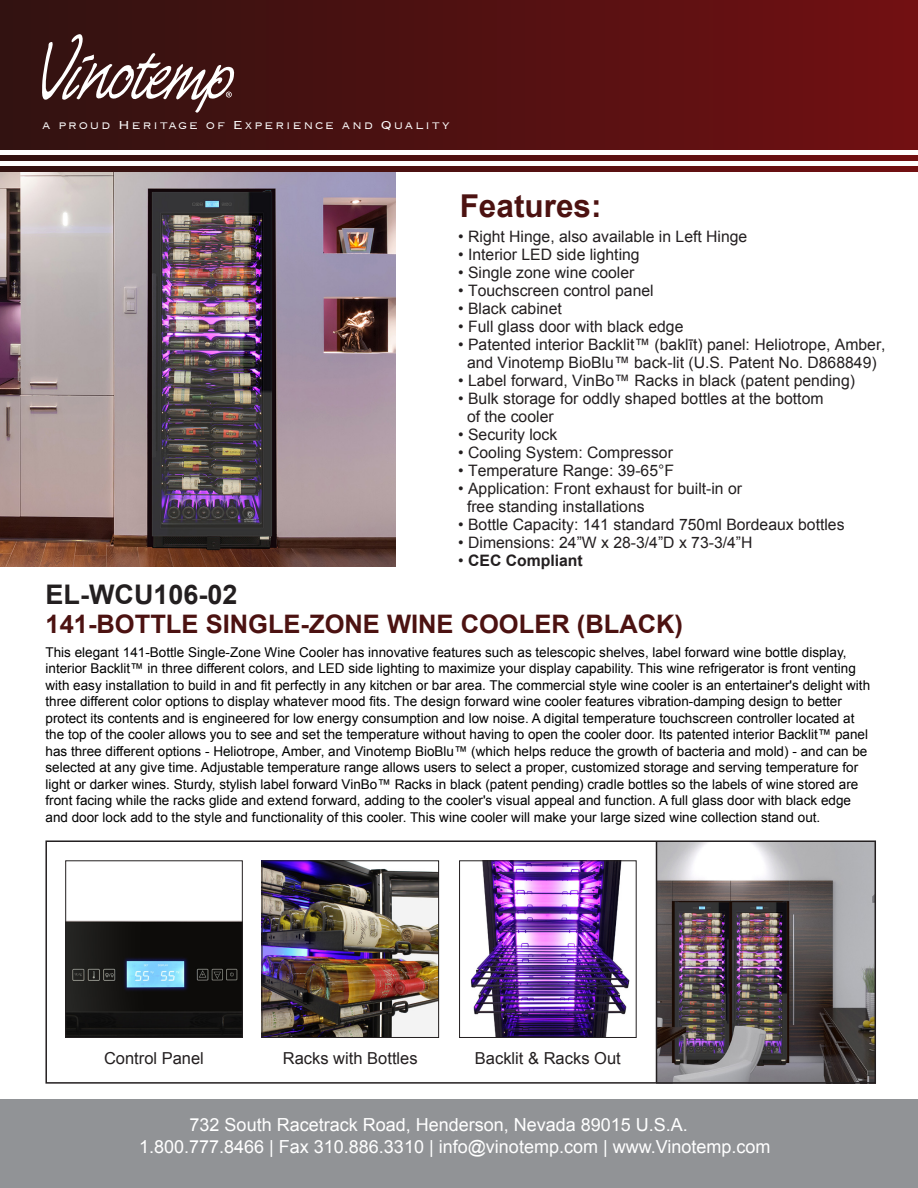
<style>
.page{position:relative;width:918px;height:1188px;background:#fff}
.page>*{position:absolute;margin:0;border:0;box-sizing:border-box;transform-origin:0 0}
.t1{font:700 31.5px "Arial";color:#4c1211}
.t2{font:700 27px "Arial";color:#231f20}
.t3{font:700 25.5px "Arial";color:#4c1211}
.t4{font:18px "Arial";color:#fff}
.t5{font:16.5px "Arial";color:#231f20}
.t6{font:15.75px/18px "Arial";color:#231f20}
.t7{font:700 15.75px "Arial";color:#231f20}
.t8{font:300 15px "Copperplate";letter-spacing:.105em;color:#fff}
.t9{font:13.5px/16.5px "Arial";color:#000}
.s1{font-weight:400}
</style>
<div class="page">
<img style="left:264px;top:862px;width:173px;height:174px">
<img style="left:67px;top:920px;width:174px;height:116px">
<img style="left:470px;top:862px;width:160px;height:174px">
<img style="left:657px;top:843px;width:216px;height:238px">
<img style="left:1px;top:172px;width:394px;height:394px">
<div style="left:0;top:0;width:918px;height:150px;background:linear-gradient(to right,#301211,#711012)"></div>
<svg style="left:0;top:155px;width:918px;height:6px;background:#501111"></svg>
<svg style="left:0;top:166px;width:918px;height:6px;background:#501111"></svg>
<svg style="left:42px;top:33px;width:193px;height:80px;background:#603f3f"></svg>
<div style="left:0;top:1100px;width:918px;height:88px;background:#919396"></div>
<div style="left:45px;top:840px;width:831px;height:244px;border:2px solid #231f20"></div>
<hr style="left:656px;top:841px;width:1px;height:241px;background:#231f20">
<div style="left:65px;top:860px;width:178px;height:178px;border:1px solid #231f20"></div>
<div style="left:262px;top:860px;width:177px;height:178px;border:1px solid #231f20"></div>
<div style="left:459px;top:860px;width:178px;height:178px;border:1px solid #231f20"></div>
<p class="t8" style="left:42px;top:115px;width:409px">a proud Heritage of Experience and Quality</p>
<h2 class="t2" style="left:46px;top:577px;width:194px">EL-WCU106-02</h2>
<h1 class="t1" style="left:460px;top:185px;width:143px">Features:</h1>
<p class="t6" style="left:458px;top:228px;width:291px">• Right Hinge, also available in Left Hinge</p>
<p class="t6" style="left:458px;top:246px;width:183px">• Interior LED side lighting</p>
<p class="t6" style="left:458px;top:264px;width:178px">• Single zone wine cooler</p>
<p class="t6" style="left:458px;top:282px;width:197px">• Touchscreen control panel</p>
<p class="t6" style="left:458px;top:300px;width:105px">• Black cabinet</p>
<p class="t6" style="left:458px;top:318px;width:227px">• Full glass door with black edge</p>
<p class="t6" style="left:458px;top:336px;width:429px;text-align:center">• Patented interior Backlit™ (baklīt) panel: Heliotrope, Amber, and Vinotemp BioBlu™ back-lit (U.S. Patent No. D868849)</p>
<p class="t6" style="left:458px;top:372px;width:398px">• Label forward, VinBo™ Racks in black (patent pending)</p>
<p class="t6" style="left:467px;top:390px;width:358px;text-indent:-9px">• Bulk storage for oddly shaped bottles at the bottom of the cooler</p>
<p class="t6" style="left:458px;top:426px;width:101px">• Security lock</p>
<p class="t6" style="left:458px;top:444px;width:216px">• Cooling System: Compressor</p>
<p class="t6" style="left:458px;top:462px;width:217px">• Temperature Range: 39-65°F</p>
<p class="t6" style="left:467px;top:480px;width:277px;text-indent:-9px">• Application: Front exhaust for built-in or free standing installations</p>
<p class="t6" style="left:458px;top:516px;width:388px">• Bottle Capacity: 141 standard 750ml Bordeaux bottles</p>
<p class="t6" style="left:458px;top:534px;width:296px">• Dimensions: 24”W x 28-3/4”D x 73-3/4”H</p>
<p class="t7" style="left:458px;top:550px;width:126px"><span class="s1">•</span> CEC Compliant</p>
<h3 class="t3" style="left:46px;top:607px;width:639px">141-BOTTLE SINGLE-ZONE WINE COOLER (BLACK)</h3>
<p class="t9" style="left:46px;top:644px;width:826px">This elegant 141-Bottle Single-Zone Wine Cooler has innovative features such as telescopic shelves, label forward wine bottle display, interior Backlit™ in three different colors, and LED side lighting to maximize your display capability. This wine refrigerator is front venting with easy installation to build in and fit perfectly in any kitchen or bar area. The commercial style wine cooler is an entertainer's delight with three different color options to display whatever mood fits. The design forward wine cooler features vibration-damping design to better protect its contents and is engineered for low energy consumption and low noise. A digital temperature touchscreen controller located at the top of the cooler allows you to see and set the temperature without having to open the cooler door. Its patented interior Backlit™ panel has three different options - Heliotrope, Amber, and Vinotemp BioBlu™ (which helps reduce the growth of bacteria and mold) - and can be selected at any give time. Adjustable temperature range allows users to select a proper, customized storage and serving temperature for light or darker wines. Sturdy, stylish label forward VinBo™ Racks in black (patent pending) cradle bottles so the labels of wine stored are front facing while the racks glide and extend forward, adding to the cooler's visual appeal and function. A full glass door with black edge and door lock add to the style and functionality of this cooler. This wine cooler will make your large sized wine collection stand out.</p>
<p class="t5" style="left:104px;top:1048px;width:101px">Control Panel</p>
<p class="t5" style="left:283px;top:1048px;width:136px">Racks with Bottles</p>
<p class="t5" style="left:475px;top:1048px;width:147px">Backlit &amp; Racks Out</p>
<h3 class="t4" style="left:190px;top:1113px;width:500px">732 South Racetrack Road, Henderson, Nevada 89015 U.S.A.</h3>
<h3 class="t4" style="left:139px;top:1134px;width:633px">1.800.777.8466 | Fax 310.886.3310 | info@vinotemp.com | www.Vinotemp.com</h3>
</div>
